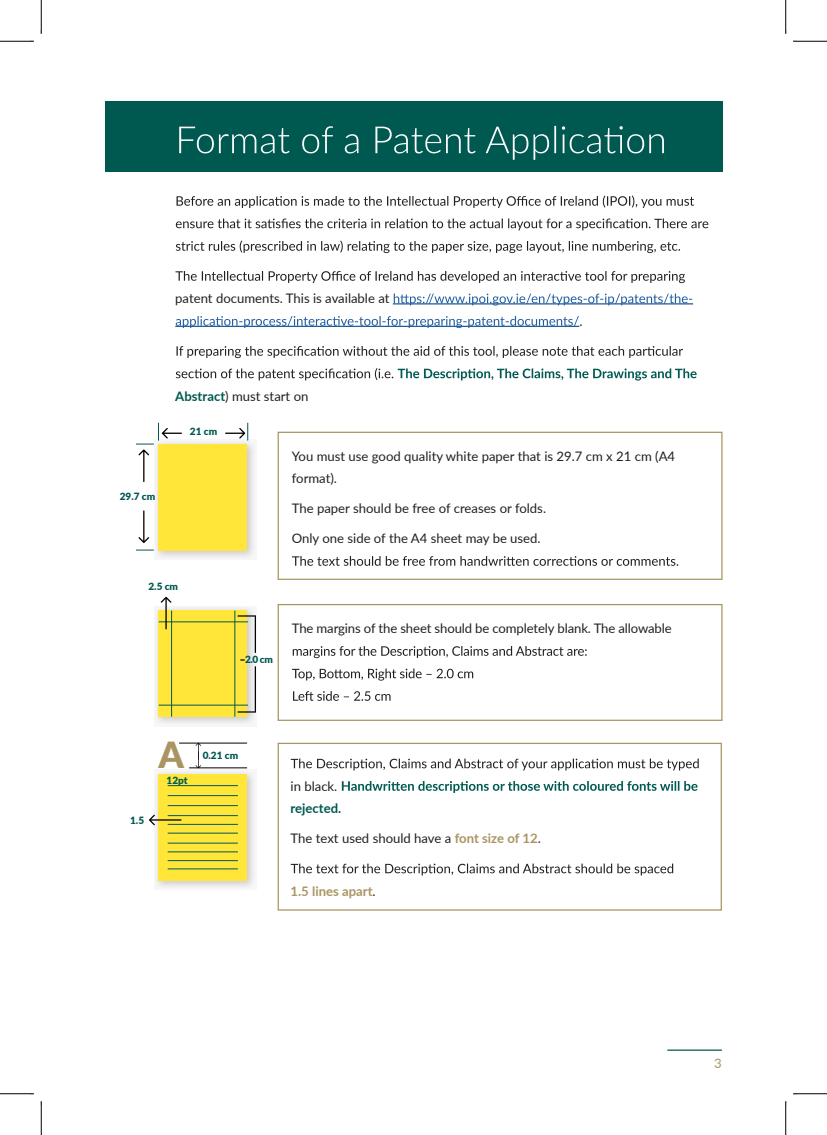
<style>
.page{position:relative;width:827px;height:1135px;background:#fff}
.page>*{position:absolute;margin:0;border:0;box-sizing:border-box;transform-origin:0 0}
.t1{font:900 35.88px "Lato";color:#a99562}
.t2{font:13.12px/22.5px "Lato";color:#231f20}
.t3{font:700 13.12px "Lato";color:#a99562}
.t4{font:700 13.12px "Lato";color:#005952}
.t5{font:13.12px "Lato";color:#a99562}
.t6{font:900 10px "Lato";color:#005952}
.s1{font-weight:700;color:#005952}
.s2{font-weight:700;color:#a99562}
.s3{font-weight:400;color:#231f20}
</style>
<div class="page">
<hr style="left:667px;top:1049px;width:55px;height:2px;background:#005952">
<div style="left:105px;top:101px;width:617px;height:71px;background:#005951"></div>
<hr style="left:393px;top:303px;width:300px;height:1px;background:#215e9e">
<hr style="left:175px;top:326px;width:404px;height:1px;background:#215e9e">
<svg style="left:179px;top:126px;width:485px;height:34px"></svg>
<svg style="left:176px;top:195px;width:518px;height:13px"></svg>
<svg style="left:176px;top:218px;width:532px;height:12px"></svg>
<svg style="left:176px;top:240px;width:504px;height:13px"></svg>
<svg style="left:175px;top:271px;width:510px;height:12px"></svg>
<svg style="left:394px;top:293px;width:298px;height:13px"></svg>
<svg style="left:176px;top:316px;width:403px;height:12px"></svg>
<svg style="left:176px;top:346px;width:507px;height:12px"></svg>
<svg style="left:176px;top:368px;width:520px;height:13px"></svg>
<svg style="left:292px;top:556px;width:386px;height:10px"></svg>
<svg style="left:293px;top:646px;width:293px;height:12px"></svg>
<svg style="left:292px;top:668px;width:181px;height:13px"></svg>
<svg style="left:293px;top:691px;width:97px;height:10px"></svg>
<svg style="left:291px;top:758px;width:407px;height:12px"></svg>
<svg style="left:342px;top:781px;width:355px;height:12px"></svg>
<svg style="left:291px;top:863px;width:382px;height:12px"></svg>
<div style="left:277px;top:432px;width:445px;height:148px;border:1px solid #a99562"></div>
<div style="left:277px;top:604px;width:445px;height:117px;border:1px solid #a99562"></div>
<div style="left:277px;top:743px;width:445px;height:168px;border:1px solid #a99562"></div>
<svg style="left:155px;top:440px;width:100px;height:118px;fill:#ecebeb"></svg>
<div style="left:158px;top:444px;width:89px;height:106px;background:#ffe639"></div>
<svg style="left:136px;top:550px;width:18px;height:1px"></svg>
<svg style="left:225px;top:423px;width:23px;height:18px"></svg>
<svg style="left:136px;top:423px;width:46px;height:59px"></svg>
<svg style="left:138px;top:510px;width:11px;height:33px"></svg>
<svg style="left:155px;top:607px;width:100px;height:117px"></svg>
<div style="left:158px;top:610px;width:89px;height:107px;background:#ffe639"></div>
<svg style="left:154px;top:771px;width:101px;height:117px;fill:#ecebeb"></svg>
<div style="left:158px;top:774px;width:89px;height:106px;background:#ffe639"></div>
<hr style="left:171px;top:611px;width:1px;height:106px;background:#005952">
<hr style="left:234px;top:611px;width:1px;height:106px;background:#005952">
<hr style="left:159px;top:621px;width:89px;height:1px;background:#005952">
<hr style="left:168px;top:785px;width:70px;height:1px;background:#005952">
<hr style="left:168px;top:795px;width:70px;height:1px;background:#005952">
<hr style="left:168px;top:805px;width:70px;height:1px;background:#005952">
<hr style="left:168px;top:815px;width:70px;height:1px;background:#005952">
<hr style="left:168px;top:824px;width:70px;height:1px;background:#005952">
<hr style="left:168px;top:833px;width:70px;height:1px;background:#005952">
<hr style="left:168px;top:843px;width:70px;height:1px;background:#005952">
<hr style="left:168px;top:851px;width:70px;height:1px;background:#005952">
<hr style="left:168px;top:860px;width:70px;height:1px;background:#005952">
<hr style="left:159px;top:705px;width:89px;height:1px;background:#005952">
<hr style="left:179px;top:743px;width:68px;height:1px;background:#000">
<hr style="left:189px;top:767px;width:58px;height:1px;background:#000">
<hr style="left:168px;top:868px;width:70px;height:1px;background:#005952">
<svg style="left:161px;top:597px;width:10px;height:32px"></svg>
<svg style="left:149px;top:815px;width:32px;height:10px"></svg>
<svg style="left:195px;top:743px;width:6px;height:25px"></svg>
<svg style="left:237px;top:659px;width:19px;height:54px"></svg>
<svg style="left:237px;top:615px;width:19px;height:38px"></svg>
<hr style="left:0;top:41px;width:34px;height:1px;background:#000">
<hr style="left:793px;top:41px;width:34px;height:1px;background:#000">
<hr style="left:0;top:1093px;width:34px;height:1px;background:#000">
<hr style="left:793px;top:1093px;width:34px;height:1px;background:#000">
<hr style="left:41px;top:0;width:1px;height:34px;background:#000">
<hr style="left:41px;top:1101px;width:1px;height:34px;background:#000">
<hr style="left:785px;top:0;width:1px;height:34px;background:#000">
<hr style="left:785px;top:1101px;width:1px;height:34px;background:#000">
<p class="t2" style="left:175px;top:287px;width:216px">patent documents. This is available at</p>
<p class="t2" style="left:579px;top:309px;width:5px">.</p>
<p class="t6" style="left:120px;top:489px;width:37px">29.7 cm</p>
<p class="t2" style="left:175px;top:384px;width:135px"><span class="s1">Abstract</span>) must start on</p>
<p class="t6" style="left:190px;top:423px;width:29px">21 cm</p>
<p class="t2" style="left:292px;top:444px;width:385px">You must use good quality white paper that is 29.7 cm x 21 cm (A4 format).</p>
<p class="t2" style="left:292px;top:497px;width:256px">The paper should be free of creases or folds.</p>
<p class="t2" style="left:292px;top:527px;width:250px">Only one side of the A4 sheet may be used.</p>
<p class="t6" style="left:148px;top:579px;width:31px">2.5 cm</p>
<p class="t6" style="left:245px;top:651px;width:29px">2.0 cm</p>
<p class="t2" style="left:292px;top:617px;width:381px">The margins of the sheet should be completely blank. The allowable</p>
<p class="t6" style="left:130px;top:813px;width:15px">1.5</p>
<h1 class="t1" style="left:158px;top:728px;width:27px">A</h1>
<p class="t6" style="left:167px;top:773px;width:23px">12pt</p>
<p class="t6" style="left:203px;top:748px;width:37px">0.21 cm</p>
<p class="t2" style="left:290px;top:774px;width:48px">in black.</p>
<p class="t4" style="left:290px;top:799px;width:52px">rejected.</p>
<p class="t2" style="left:290px;top:827px;width:252px">The text used should have a <span class="s2">font size of 12</span>.</p>
<p class="t3" style="left:290px;top:881px;width:87px">1.5 lines apart<span class="s3">.</span></p>
<p class="t5" style="left:714px;top:1054px;width:9px">3</p>
</div>
